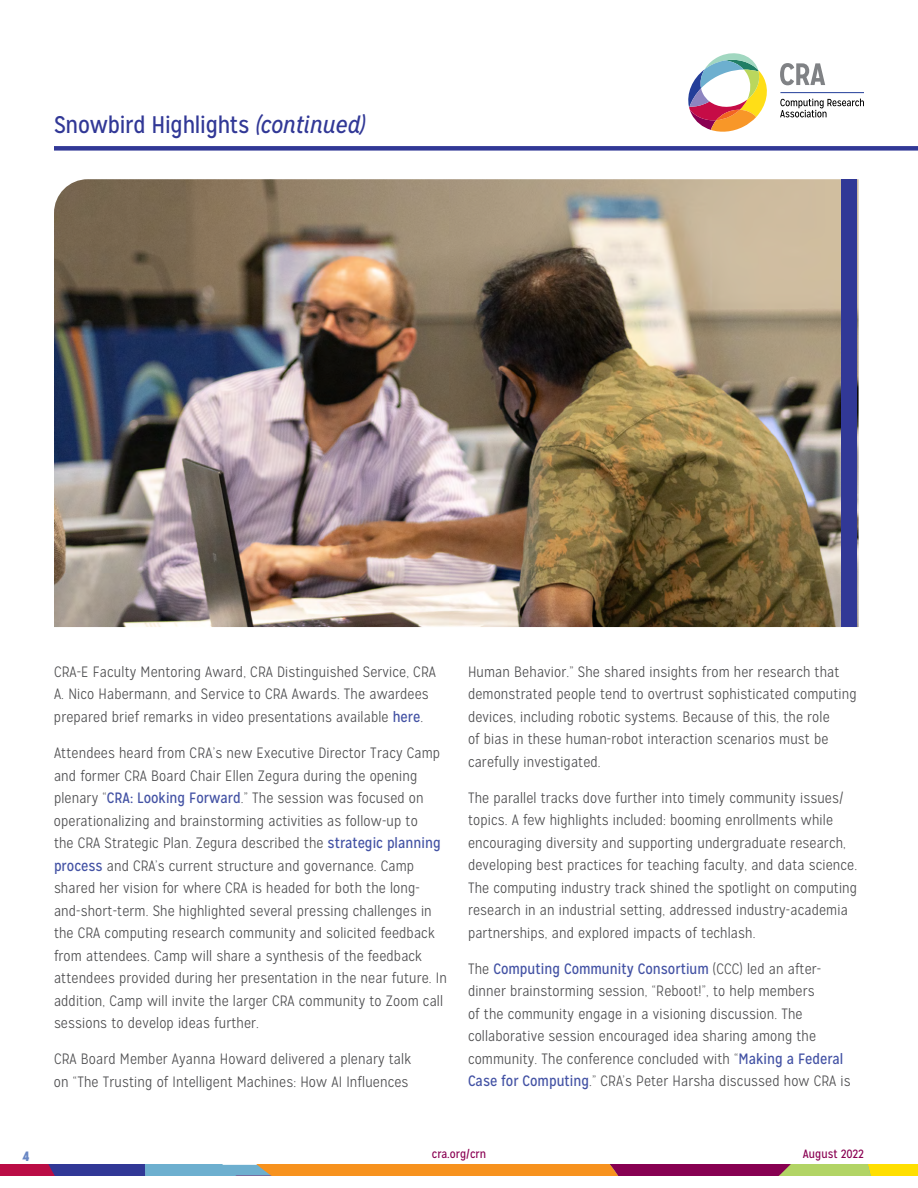
<style>
.page{position:relative;width:918px;height:1188px;background:#fff}
.page>*{position:absolute;margin:0;border:0;box-sizing:border-box;transform-origin:0 0}
.ARTICLE_TITLE{font:24px "Mission Gothic";letter-spacing:-.01em;color:#313896}
.BODY{font:300 15px/22.5px "Mission Gothic";letter-spacing:.01em;color:#4d4d4f}
.t1{font:900 13.5px "Mission Gothic";color:#6987c4}
.t2{font:12px "Mission Gothic";color:#8a0052}
.s1{font-style:italic}
.s2{font-weight:400;color:#4352a4}
</style>
<div class="page">
<svg style="left:0;top:1165px;width:918px;height:11px;background:#b27351"></svg>
<svg style="left:780px;top:99px;width:84px;height:18px"></svg>
<svg style="left:780px;top:63px;width:45px;height:22px"></svg>
<hr style="left:780px;top:92px;width:84px;height:1px;background:#233e99">
<svg style="left:688px;top:53px;width:79px;height:79px"></svg>
<div style="left:54px;top:146px;width:864px;height:5px;background:#313896"></div>
<img style="left:54px;top:179px;width:805px;height:448px">
<div style="left:842px;top:179px;width:15px;height:448px;background:#313896"></div>
<p class="ARTICLE_TITLE" style="left:54px;top:110px;width:313px">Snowbird Highlights <span class="s1">(continued)</span></p>
<p class="BODY" style="left:54px;top:660px;width:383px">CRA-E Faculty Mentoring Award, CRA Distinguished Service, CRA<br>A. Nico Habermann, and Service to CRA Awards. The awardees prepared brief remarks in video presentations available <span class="s2">here</span>.</p>
<p class="BODY" style="left:54px;top:742px;width:394px">Attendees heard from CRA’s new Executive Director Tracy Camp and former CRA Board Chair Ellen Zegura during the opening plenary “<span class="s2">CRA: Looking Forward</span>.” The session was focused on operationalizing and brainstorming activities as follow-up to<br>the CRA Strategic Plan. Zegura described the <span class="s2">strategic planning process</span> and CRA’s current structure and governance. Camp shared her vision for where CRA is headed for both the long&shy;and-short-term. She highlighted several pressing challenges in the CRA computing research community and solicited feedback from attendees. Camp will share a synthesis of the feedback attendees provided during her presentation in the near future. In addition, Camp will invite the larger CRA community to Zoom call sessions to develop ideas further.</p>
<p class="BODY" style="left:54px;top:1048px;width:359px">CRA Board Member Ayanna Howard delivered a plenary talk on “The Trusting of Intelligent Machines: How AI Influences</p>
<p class="BODY" style="left:468px;top:660px;width:390px">Human Behavior.” She shared insights from her research that demonstrated people tend to overtrust sophisticated computing devices, including robotic systems. Because of this, the role<br>of bias in these human-robot interaction scenarios must be carefully investigated.</p>
<p class="BODY" style="left:468px;top:786px;width:391px">The parallel tracks dove further into timely community issues/ topics. A few highlights included: booming enrollments while encouraging diversity and supporting undergraduate research, developing best practices for teaching faculty, and data science.<br>The computing industry track shined the spotlight on computing research in an industrial setting, addressed industry-academia partnerships, and explored impacts of techlash.</p>
<p class="BODY" style="left:468px;top:957px;width:384px">The <span class="s2">Computing Community Consortium</span> (CCC) led an after&shy;dinner brainstorming session, “Reboot!”, to help members<br>of the community engage in a visioning discussion. The collaborative session encouraged idea sharing among the community. The conference concluded with “<span class="s2">Making a Federal Case for Computing</span>.” CRA’s Peter Harsha discussed how CRA is</p>
<p class="t1" style="left:23px;top:1147px;width:8px">4</p>
<p class="t2" style="left:432px;top:1147px;width:56px">cra.org/crn</p>
<p class="t2" style="left:803px;top:1147px;width:63px">August 2022</p>
</div>
